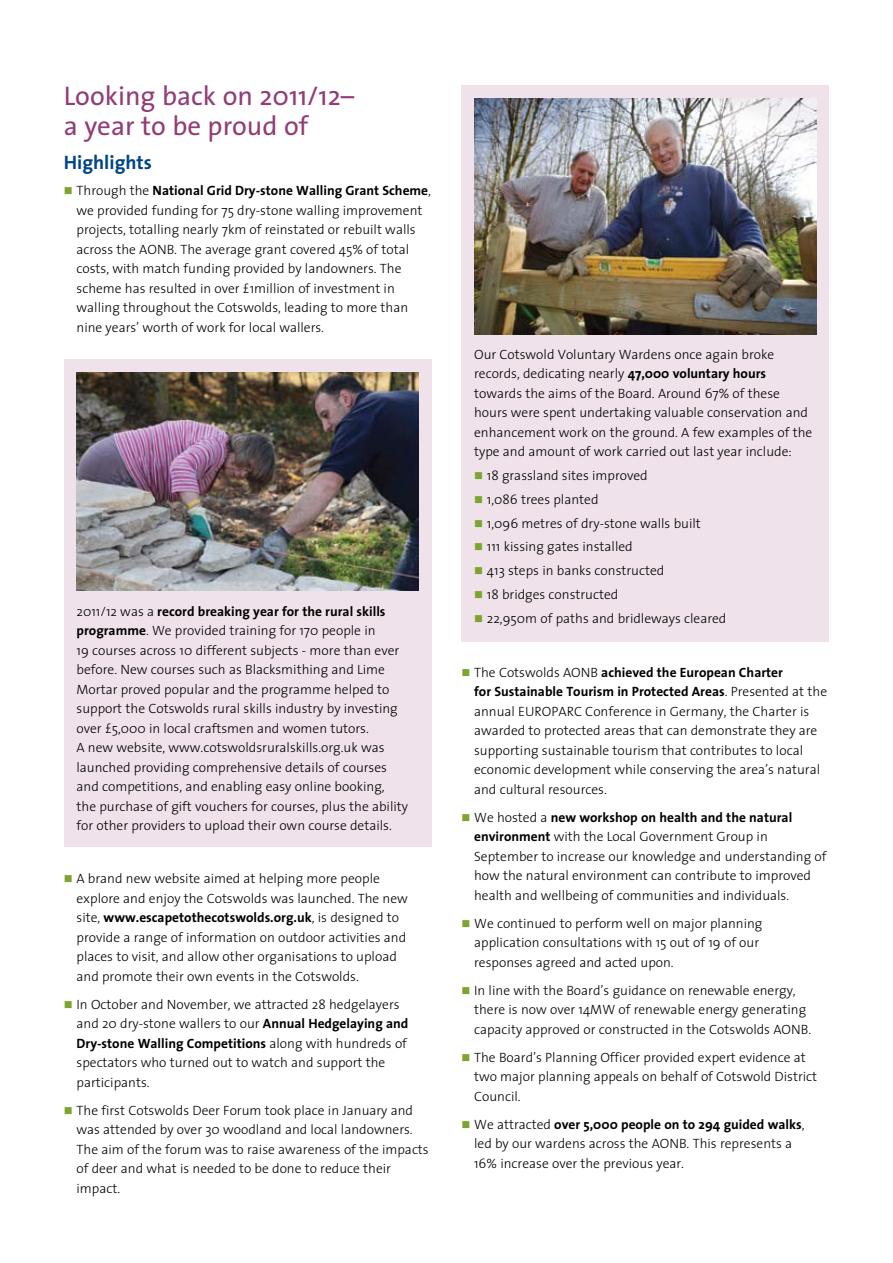
<style>
.page{position:relative;width:893px;height:1263px;background:#fff}
.page>*{position:absolute;margin:0;border:0;box-sizing:border-box;transform-origin:0 0}
.t1{font:27px/30px "The Sans";color:#923d75}
.t2{font:700 19.5px "The Sans";color:#004685}
.t3{font:300 13.5px/19.5px "The Sans";color:#000}
.s1{color:#7da42e}
.s2{font-weight:700}
</style>
<div class="page">
<div style="left:64px;top:360px;width:368px;height:487px;background:#efe2ea"></div>
<img style="left:77px;top:372px;width:342px;height:219px">
<div style="left:461px;top:85px;width:368px;height:556px;background:#efe2ea"></div>
<img style="left:474px;top:98px;width:342px;height:237px">
<h1 class="t1" style="left:64px;top:80px;width:292px">Looking back on 2011/12– a year to be proud of</h1>
<h2 class="t2" style="left:64px;top:147px;width:90px">Highlights</h2>
<p class="t3" style="left:77px;top:180px;width:356px;text-indent:-13px"><span class="s1">■</span> Through the <span class="s2">National Grid Dry-stone Walling Grant Scheme</span>, we provided funding for 75 dry-stone walling improvement projects, totalling nearly 7km of reinstated or rebuilt walls across the AONB. The average grant covered 45% of total costs, with match funding provided by landowners. The scheme has resulted in over £1million of investment in walling throughout the Cotswolds, leading to more than nine years’ worth of work for local wallers.</p>
<p class="t3" style="left:77px;top:601px;width:333px">2011/12 was a <span class="s2">record breaking year for the rural skills programme</span>. We provided training for 170 people in<br>19 courses across 10 different subjects - more than ever before. New courses such as Blacksmithing and Lime Mortar proved popular and the programme helped to support the Cotswolds rural skills industry by investing over £5,000 in local craftsmen and women tutors.<br>A new website, www.cotswoldsruralskills.org.uk was launched providing comprehensive details of courses and competitions, and enabling easy online booking,<br>the purchase of gift vouchers for courses, plus the ability for other providers to upload their own course details.</p>
<p class="t3" style="left:77px;top:868px;width:333px;text-indent:-13px"><span class="s1">■</span> A brand new website aimed at helping more people explore and enjoy the Cotswolds was launched. The new site, <span class="s2">www.escapetothecotswolds.org.uk</span>, is designed to provide a range of information on outdoor activities and places to visit, and allow other organisations to upload and promote their own events in the Cotswolds.</p>
<p class="t3" style="left:77px;top:994px;width:333px;text-indent:-13px"><span class="s1">■</span> In October and November, we attracted 28 hedgelayers and 20 dry-stone wallers to our <span class="s2">Annual Hedgelaying and Dry-stone Walling Competitions</span> along with hundreds of spectators who turned out to watch and support the participants.</p>
<p class="t3" style="left:77px;top:1100px;width:354px;text-indent:-13px"><span class="s1">■</span> The first Cotswolds Deer Forum took place in January and was attended by over 30 woodland and local landowners.<br>The aim of the forum was to raise awareness of the impacts of deer and what is needed to be done to reduce their impact.</p>
<p class="t3" style="left:474px;top:344px;width:340px">Our Cotswold Voluntary Wardens once again broke records, dedicating nearly <span class="s2">47,000 voluntary hours </span>towards the aims of the Board. Around 67% of these hours were spent undertaking valuable conservation and enhancement work on the ground. A few examples of the type and amount of work carried out last year include:</p>
<p class="t3" style="left:474px;top:465px;width:175px"><span class="s1">■</span> 18 grassland sites improved</p>
<p class="t3" style="left:474px;top:489px;width:126px"><span class="s1">■</span> 1,086 trees planted</p>
<p class="t3" style="left:474px;top:513px;width:228px"><span class="s1">■</span> 1,096 metres of dry-stone walls built</p>
<p class="t3" style="left:474px;top:537px;width:160px"><span class="s1">■</span> 111 kissing gates installed</p>
<p class="t3" style="left:474px;top:560px;width:192px"><span class="s1">■</span> 413 steps in banks constructed</p>
<p class="t3" style="left:474px;top:584px;width:146px"><span class="s1">■</span> 18 bridges constructed</p>
<p class="t3" style="left:474px;top:608px;width:254px"><span class="s1">■</span> 22,950m of paths and bridleways cleared</p>
<p class="t3" style="left:474px;top:662px;width:354px;text-indent:-13px"><span class="s1">■</span> The Cotswolds AONB <span class="s2">achieved the European Charter<br>for Sustainable Tourism in Protected Areas</span>. Presented at the annual EUROPARC Conference in Germany, the Charter is awarded to protected areas that can demonstrate they are supporting sustainable tourism that contributes to local economic development while conserving the area’s natural and cultural resources.</p>
<p class="t3" style="left:474px;top:807px;width:354px;text-indent:-13px"><span class="s1">■</span> We hosted a <span class="s2">new workshop on health and the natural environment</span> with the Local Government Group in September to increase our knowledge and understanding of how the natural environment can contribute to improved health and wellbeing of communities and individuals.</p>
<p class="t3" style="left:474px;top:913px;width:290px;text-indent:-13px"><span class="s1">■</span> We continued to perform well on major planning application consultations with 15 out of 19 of our responses agreed and acted upon.</p>
<p class="t3" style="left:474px;top:980px;width:338px;text-indent:-13px"><span class="s1">■</span> In line with the Board’s guidance on renewable energy, there is now over 14MW of renewable energy generating capacity approved or constructed in the Cotswolds AONB.</p>
<p class="t3" style="left:474px;top:1047px;width:345px;text-indent:-13px"><span class="s1">■</span> The Board’s Planning Officer provided expert evidence at two major planning appeals on behalf of Cotswold District<br>Council.</p>
<p class="t3" style="left:474px;top:1114px;width:332px;text-indent:-13px"><span class="s1">■</span> We attracted <span class="s2">over 5,000 people on to 294 guided walks</span>, led by our wardens across the AONB. This represents a<br>16% increase over the previous year.</p>
</div>
